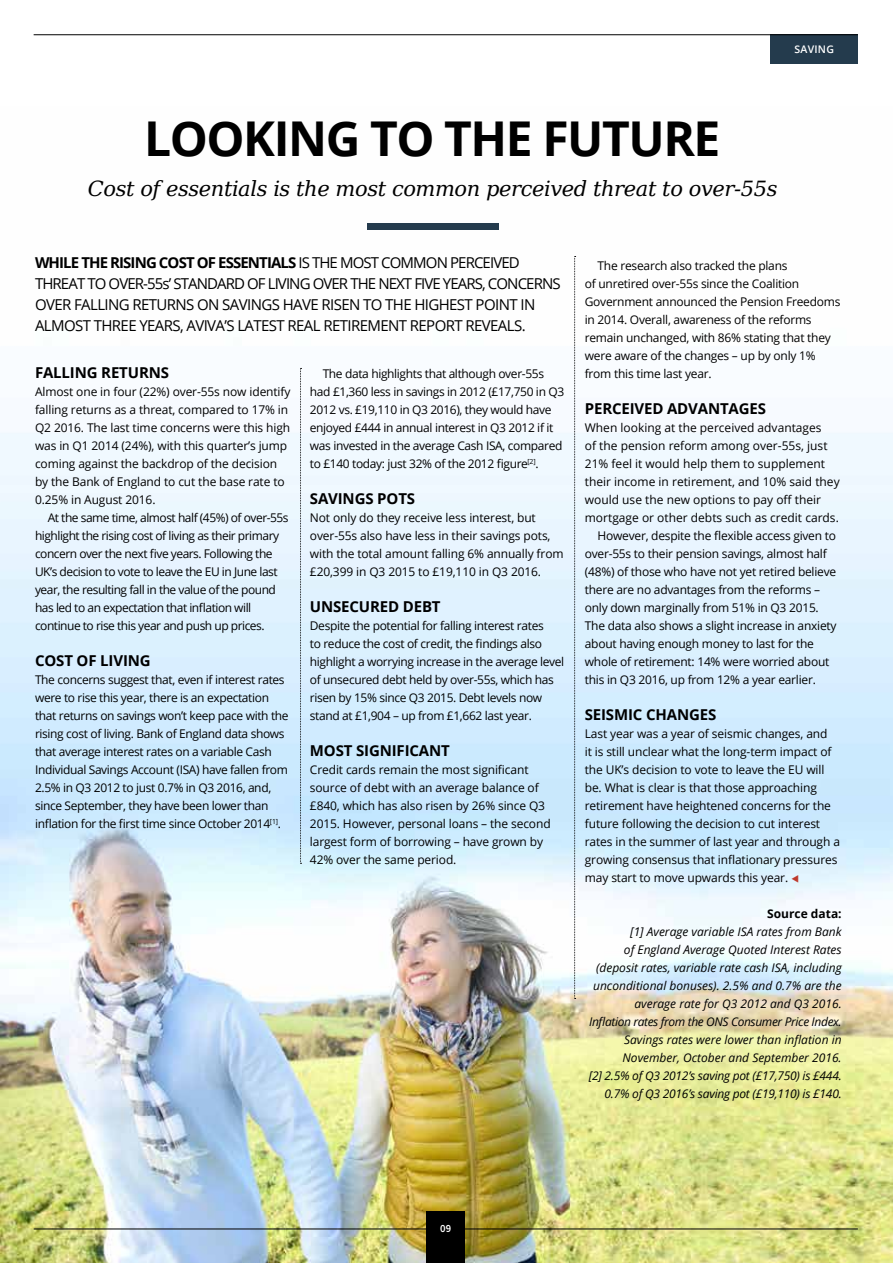
<style>
.page{position:relative;width:893px;height:1263px;background:#fff}
.page>*{position:absolute;margin:0;border:0;box-sizing:border-box;transform-origin:0 0}
.t1{font:700 48px "Open Sans";letter-spacing:-.03em;color:#000}
.t2{font:italic 21px "DejaVu Serif";letter-spacing:-.02em;color:#000}
.t3{font:15px/21px "Open Sans";letter-spacing:-.04em;color:#000}
.t4{font:700 15px "Open Sans";letter-spacing:-.01em;color:#000}
.t5{font:12px/18px "Open Sans";letter-spacing:-.02em;color:#000}
.t6{font:italic 12px/18px "Open Sans";color:#000;text-align:right}
.t7{font:12px/18px "Open Sans";letter-spacing:-.04em;color:#000}
.t8{font:12px "Open Sans";color:#000}
.t9{font:700 12px "Open Sans";color:#000}
.t10{font:600 10.5px "Open Sans";letter-spacing:.02em;color:#fff}
.t11{font:600 10.5px "Proxima Nova Cond";color:#fff}
.s1{font-weight:700}
.s2{color:#be392c}
</style>
<div class="page">
<img style="left:0;top:256px;width:893px;height:1007px">
<hr style="left:34px;top:1228px;width:824px;height:1px;background:#000">
<svg style="left:300px;top:368px;width:2px;height:496px"></svg>
<svg style="left:574px;top:256px;width:2px;height:743px"></svg>
<div style="left:771px;top:34px;width:87px;height:29px;background:#243b4d"></div>
<hr style="left:34px;top:34px;width:824px;height:1px;background:#000">
<div style="left:426px;top:1212px;width:39px;height:51px;background:#000"></div>
<div style="left:367px;top:223px;width:132px;height:7px;background:#243b4d"></div>
<p class="t10" style="left:795px;top:42px;width:41px">SAVING</p>
<h1 class="t1" style="left:144px;top:104px;width:578px">LOOKING TO THE FUTURE</h1>
<h2 class="t2" style="left:88px;top:170px;width:691px">Cost of essentials is the most common perceived threat to over-55s</h2>
<p class="t3" style="left:35px;top:251px;width:527px"><span class="s1">WHILE THE RISING COST OF ESSENTIALS</span> IS THE MOST COMMON PERCEIVED THREAT TO OVER-55s’ STANDARD OF LIVING OVER THE NEXT FIVE YEARS, CONCERNS OVER FALLING RETURNS ON SAVINGS HAVE RISEN TO THE HIGHEST POINT IN ALMOST THREE YEARS, AVIVA’S LATEST REAL RETIREMENT REPORT REVEALS.</p>
<p class="t4" style="left:35px;top:362px;width:136px">FALLING RETURNS</p>
<p class="t5" style="left:35px;top:382px;width:257px">Almost one in four (22%) over-55s now identify falling returns as a threat, compared to 17% in Q2 2016. The last time concerns were this high was in Q1 2014 (24%), with this quarter’s jump coming against the backdrop of the decision by the Bank of England to cut the base rate to 0.25% in August 2016.</p>
<p class="t7" style="left:35px;top:508px;width:255px;text-indent:13px">At the same time, almost half (45%) of over-55s highlight the rising cost of living as their primary concern over the next five years. Following the UK’s decision to vote to leave the EU in June last year, the resulting fall in the value of the pound has led to an expectation that inflation will continue to rise this year and push up prices.</p>
<p class="t4" style="left:35px;top:650px;width:117px">COST OF LIVING</p>
<p class="t5" style="left:35px;top:670px;width:255px">The concerns suggest that, even if interest rates were to rise this year, there is an expectation that returns on savings won’t keep pace with the rising cost of living. Bank of England data shows that average interest rates on a variable Cash Individual Savings Account (ISA) have fallen from 2.5% in Q3 2012 to just 0.7% in Q3 2016, and, since September, they have been lower than inflation for the first time since October 2014<sup>[1]</sup>.</p>
<p class="t5" style="left:310px;top:364px;width:256px;text-indent:13px">The data highlights that although over-55s had £1,360 less in savings in 2012 (£17,750 in Q3<br>2012 vs. £19,110 in Q3 2016), they would have enjoyed £444 in annual interest in Q3 2012 if it was invested in the average Cash ISA, compared to £140 today: just 32% of the 2012 figure<sup>[2]</sup>.</p>
<p class="t4" style="left:310px;top:488px;width:107px">SAVINGS POTS</p>
<p class="t5" style="left:310px;top:508px;width:255px">Not only do they receive less interest, but over-55s also have less in their savings pots, with the total amount falling 6% annually from £20,399 in Q3 2015 to £19,110 in Q3 2016.</p>
<p class="t4" style="left:310px;top:596px;width:132px">UNSECURED DEBT</p>
<p class="t5" style="left:310px;top:616px;width:256px">Despite the potential for falling interest rates<br>to reduce the cost of credit, the findings also highlight a worrying increase in the average level of unsecured debt held by over-55s, which has risen by 15% since Q3 2015. Debt levels now stand at £1,904 – up from £1,662 last year.</p>
<p class="t4" style="left:310px;top:740px;width:141px">MOST SIGNIFICANT</p>
<p class="t5" style="left:310px;top:760px;width:242px">Credit cards remain the most significant source of debt with an average balance of £840, which has also risen by 26% since Q3<br>2015. However, personal loans – the second largest form of borrowing – have grown by 42% over the same period.</p>
<p class="t5" style="left:585px;top:256px;width:257px;text-indent:13px">The research also tracked the plans<br>of unretired over-55s since the Coalition Government announced the Pension Freedoms in 2014. Overall, awareness of the reforms remain unchanged, with 86% stating that they were aware of the changes – up by only 1% from this time last year.</p>
<p class="t4" style="left:585px;top:398px;width:183px">PERCEIVED ADVANTAGES</p>
<p class="t8" style="left:585px;top:419px;width:238px">When looking at the perceived advantages</p>
<p class="t8" style="left:585px;top:437px;width:244px">of the pension reform among over-55s, just</p>
<p class="t8" style="left:585px;top:455px;width:242px">21% feel it would help them to supplement</p>
<p class="t8" style="left:585px;top:473px;width:256px">their income in retirement, and 10% said they</p>
<p class="t8" style="left:585px;top:491px;width:238px">would use the new options to pay off their</p>
<p class="t8" style="left:585px;top:509px;width:256px">mortgage or other debts such as credit cards.</p>
<p class="t5" style="left:598px;top:526px;width:240px">However, despite the flexible access given to</p>
<p class="t5" style="left:585px;top:544px;width:243px">over-55s to their pension savings, almost half</p>
<p class="t5" style="left:585px;top:562px;width:253px">(48%) of those who have not yet retired believe</p>
<p class="t5" style="left:585px;top:580px;width:237px">there are no advantages from the reforms –</p>
<p class="t5" style="left:585px;top:598px;width:235px">only down marginally from 51% in Q3 2015.</p>
<p class="t5" style="left:585px;top:616px;width:253px">The data also shows a slight increase in anxiety</p>
<p class="t5" style="left:585px;top:634px;width:231px">about having enough money to last for the</p>
<p class="t5" style="left:585px;top:652px;width:246px">whole of retirement: 14% were worried about</p>
<p class="t5" style="left:585px;top:670px;width:233px">this in Q3 2016, up from 12% a year earlier.</p>
<p class="t4" style="left:585px;top:704px;width:133px">SEISMIC CHANGES</p>
<p class="t5" style="left:585px;top:724px;width:257px">Last year was a year of seismic changes, and<br>it is still unclear what the long-term impact of the UK’s decision to vote to leave the EU will be. What is clear is that those approaching retirement have heightened concerns for the future following the decision to cut interest rates in the summer of last year and through a growing consensus that inflationary pressures may start to move upwards this year. <span class="s2">▼</span></p>
<p class="t9" style="left:767px;top:905px;width:76px">Source data:</p>
<p class="t6" style="left:589px;top:922px;width:254px">[1] Average variable ISA rates from Bank<br>of England Average Quoted Interest Rates (deposit rates, variable rate cash ISA, including unconditional bonuses). 2.5% and 0.7% are the average rate for Q3 2012 and Q3 2016.<br>Inflation rates from the ONS Consumer Price Index.<br>Savings rates were lower than inflation in November, October and September 2016.<br>[2] 2.5% of Q3 2012’s saving pot (£17,750) is £444.<br>0.7% of Q3 2016’s saving pot (£19,110) is £140.</p>
<p class="t11" style="left:440px;top:1223px;width:12px">09</p>
</div>
